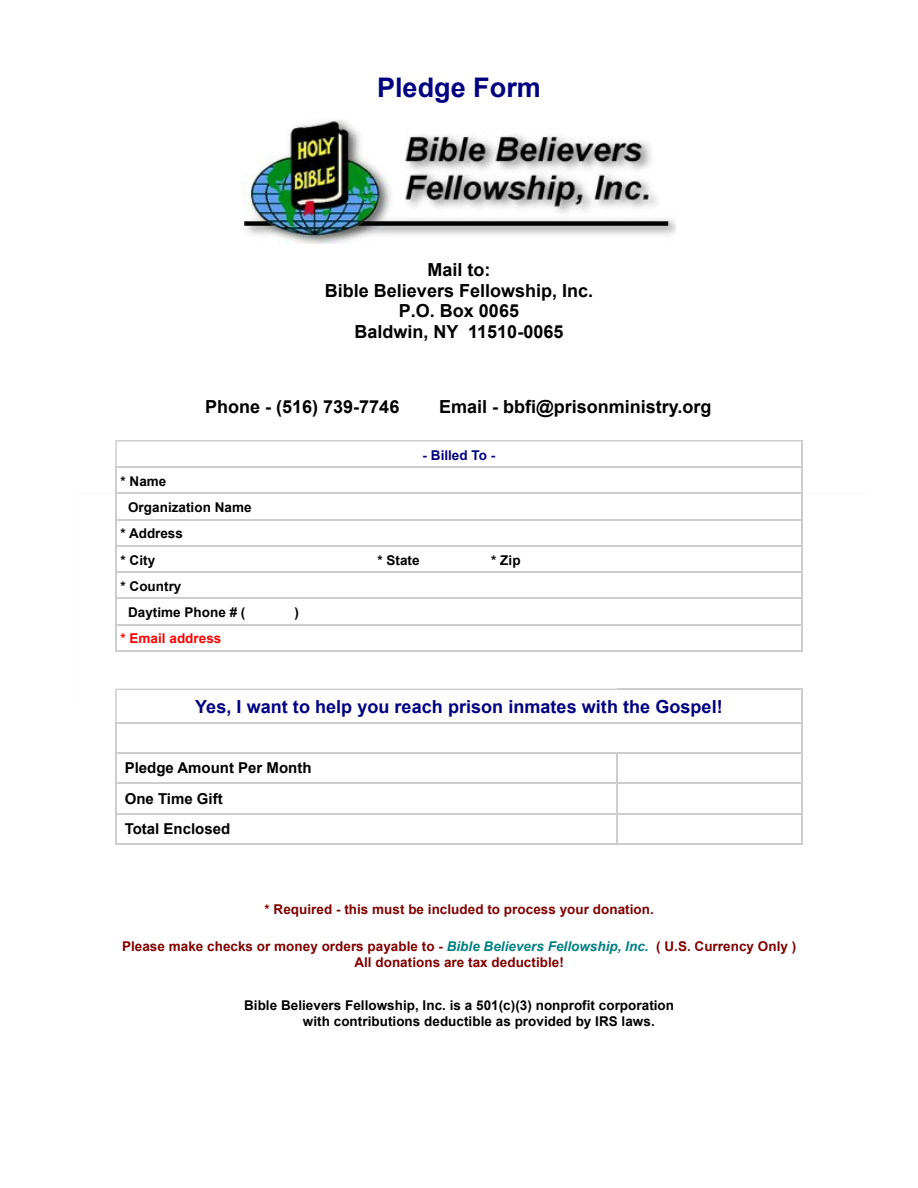
<style>
.page{position:relative;width:918px;height:1188px;background:#fff}
.page>*{position:absolute;margin:0;border:0;box-sizing:border-box;transform-origin:0 0}
.t1{font:700 27px "Arial";color:#000080}
.t2{font:700 18px/20.7px "Arial";color:#000;text-align:center}
.t3{font:700 18px "Arial";letter-spacing:.005em;color:#000080}
.t4{font:700 15px/30.5px "Arial";color:#000}
.t5{font:700 13.5px/26.2px "Arial";letter-spacing:.005em;color:#000}
.t6{font:700 13.5px/16.2px "Arial";letter-spacing:.005em;color:#800000;text-align:center}
.t7{font:700 13.5px "Arial";color:#f00}
.t8{font:700 13.5px "Arial";color:#000080}
.s1{font-style:italic;color:#008080}
</style>
<div class="page">
<hr style="left:78px;top:494px;width:1px;height:212px;background:#fafafa">
<hr style="left:78px;top:493px;width:792px;height:1px;background:#fafafa">
<hr style="left:115px;top:493px;width:688px;height:1px;background:#cdcdcd">
<hr style="left:115px;top:519px;width:688px;height:1px;background:#cdcdcd">
<hr style="left:115px;top:545px;width:688px;height:2px;background:#cdcdcd">
<hr style="left:115px;top:571px;width:688px;height:2px;background:#cdcdcd">
<hr style="left:115px;top:598px;width:688px;height:1px;background:#cdcdcd">
<hr style="left:115px;top:624px;width:688px;height:1px;background:#cdcdcd">
<hr style="left:115px;top:650px;width:688px;height:2px;background:#cdcdcd">
<svg style="left:115px;top:440px;width:686px;height:28px"></svg>
<hr style="left:115px;top:466px;width:2px;height:28px;background:#cdcdcd">
<hr style="left:115px;top:493px;width:2px;height:27px;background:#cdcdcd">
<hr style="left:115px;top:519px;width:2px;height:28px;background:#cdcdcd">
<hr style="left:115px;top:545px;width:2px;height:28px;background:#cdcdcd">
<hr style="left:115px;top:571px;width:2px;height:28px;background:#cdcdcd">
<hr style="left:115px;top:598px;width:2px;height:27px;background:#cdcdcd">
<hr style="left:115px;top:624px;width:2px;height:28px;background:#cdcdcd">
<hr style="left:801px;top:440px;width:2px;height:28px;background:#cdcdcd">
<hr style="left:801px;top:466px;width:2px;height:28px;background:#cdcdcd">
<hr style="left:801px;top:493px;width:2px;height:27px;background:#cdcdcd">
<hr style="left:801px;top:519px;width:2px;height:28px;background:#cdcdcd">
<hr style="left:801px;top:545px;width:2px;height:28px;background:#cdcdcd">
<hr style="left:801px;top:571px;width:2px;height:28px;background:#cdcdcd">
<hr style="left:801px;top:598px;width:2px;height:27px;background:#cdcdcd">
<hr style="left:801px;top:624px;width:2px;height:28px;background:#cdcdcd">
<hr style="left:617px;top:689px;width:186px;height:1px;background:#cdcdcd">
<hr style="left:617px;top:722px;width:186px;height:1px;background:#cdcdcd">
<hr style="left:115px;top:752px;width:503px;height:2px;background:#cdcdcd">
<hr style="left:616px;top:752px;width:187px;height:2px;background:#cdcdcd">
<hr style="left:115px;top:783px;width:503px;height:1px;background:#cdcdcd">
<hr style="left:616px;top:783px;width:187px;height:1px;background:#cdcdcd">
<hr style="left:115px;top:813px;width:503px;height:1px;background:#cdcdcd">
<hr style="left:616px;top:813px;width:187px;height:1px;background:#cdcdcd">
<hr style="left:115px;top:843px;width:503px;height:2px;background:#cdcdcd">
<hr style="left:616px;top:843px;width:187px;height:2px;background:#cdcdcd">
<svg style="left:115px;top:689px;width:502px;height:34px"></svg>
<hr style="left:115px;top:722px;width:2px;height:32px;background:#cdcdcd">
<hr style="left:115px;top:752px;width:2px;height:32px;background:#cdcdcd">
<hr style="left:115px;top:783px;width:2px;height:31px;background:#cdcdcd">
<hr style="left:115px;top:813px;width:2px;height:32px;background:#cdcdcd">
<hr style="left:616px;top:752px;width:2px;height:32px;background:#cdcdcd">
<hr style="left:616px;top:783px;width:2px;height:31px;background:#cdcdcd">
<hr style="left:616px;top:813px;width:2px;height:32px;background:#cdcdcd">
<hr style="left:801px;top:689px;width:2px;height:34px;background:#cdcdcd">
<hr style="left:801px;top:722px;width:2px;height:32px;background:#cdcdcd">
<hr style="left:801px;top:752px;width:2px;height:32px;background:#cdcdcd">
<hr style="left:801px;top:783px;width:2px;height:31px;background:#cdcdcd">
<hr style="left:801px;top:813px;width:2px;height:32px;background:#cdcdcd">
<img style="left:242px;top:120px;width:434px;height:124px">
<h1 class="t1" style="left:377px;top:78px;width:165px">Pledge Form</h1>
<h2 class="t2" style="left:325px;top:261px;width:270px">Mail to:<br>Bible Believers Fellowship, Inc.<br>P.O. Box 0065<br>Baldwin, NY 11510-0065</h2>
<h2 class="t2" style="left:205px;top:398px;width:196px">Phone - (516) 739-7746</h2>
<h2 class="t2" style="left:439px;top:398px;width:274px">Email - bbfi@prisonministry.org</h2>
<p class="t8" style="left:423px;top:450px;width:74px">- Billed To -</p>
<p class="t5" style="left:121px;top:469px;width:47px">* Name</p>
<p class="t5" style="left:128px;top:496px;width:125px">Organization Name</p>
<p class="t5" style="left:121px;top:522px;width:64px">* Address</p>
<p class="t5" style="left:121px;top:548px;width:36px">* City</p>
<p class="t5" style="left:378px;top:548px;width:44px">* State</p>
<p class="t5" style="left:491px;top:548px;width:31px">* Zip</p>
<p class="t5" style="left:128px;top:574px;width:119px;text-indent:-8px">* Country<br>Daytime Phone # (</p>
<p class="t5" style="left:294px;top:601px;width:6px">)</p>
<p class="t7" style="left:121px;top:634px;width:102px">* Email address</p>
<h2 class="t3" style="left:195px;top:700px;width:529px">Yes, I want to help you reach prison inmates with the Gospel!</h2>
<p class="t4" style="left:125px;top:754px;width:188px">Pledge Amount Per Month<br>One Time Gift<br>Total Enclosed</p>
<p class="t6" style="left:265px;top:903px;width:391px">* Required - this must be included to process your donation.</p>
<p class="t6" style="left:122px;top:940px;width:676px">Please make checks or money orders payable to - <span class="s1">Bible Believers Fellowship, Inc.</span> ( U.S. Currency Only )<br>All donations are tax deductible!</p>
<p class="t5" style="left:303px;top:999px;width:373px;line-height:16.2px;text-indent:-59px">Bible Believers Fellowship, Inc. is a 501(c)(3) nonprofit corporation with contributions deductible as provided by IRS laws.</p>
</div>
